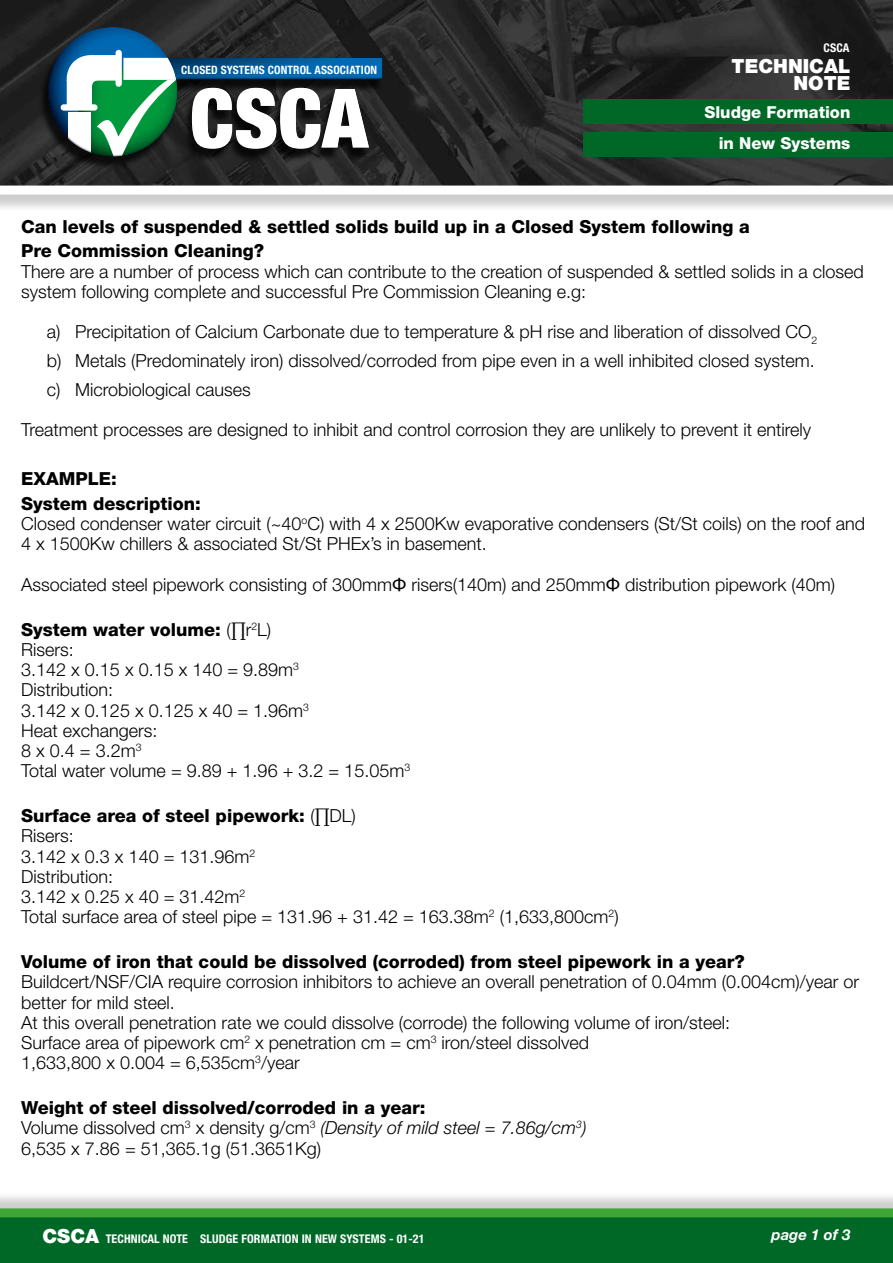
<style>
.page{position:relative;width:893px;height:1263px;background:#fff}
.page>*{position:absolute;margin:0;border:0;box-sizing:border-box;transform-origin:0 0}
.t1{font:900 condensed 82.05px "Helvetica Neue";color:#fff}
.t2{font:900 19.5px/16.5px "Helvetica Neue";color:#fff;text-align:right}
.t3{font:300 18px/20.2px "Helvetica Neue";color:#000}
.t4{font:800 18px/24.5px "Helvetica Neue";color:#000}
.t5{font:800 16.5px "Helvetica Neue";color:#fff}
.t6{font:italic 700 15px "Helvetica Neue";color:#fff}
.t7{font:700 condensed 12px "Helvetica Neue";letter-spacing:.01em;color:#fff}
.t8{font:700 condensed 11.55px "Helvetica Neue";letter-spacing:.01em;color:#fff}
.s1{font-family:"Arial";font-weight:400}
.s2{font-weight:800}
.s3{font-style:italic}
.s4{font-weight:900;font-stretch:normal;font-size:19.5px}
</style>
<div class="page">
<div style="left:0;top:1191px;width:893px;height:72px;background:#000;opacity:.2"></div>
<svg style="left:0;top:1208px;width:893px;height:55px;background:#0b7229"></svg>
<div style="left:0;top:0;width:893px;height:213px;background:#000;opacity:.2"></div>
<svg style="left:0;top:0;width:893px;height:195px;background:#3a3a3a"></svg>
<svg style="left:42px;top:11px;width:342px;height:162px;background:#2d4547"></svg>
<div style="left:583px;top:132px;width:310px;height:24px;background:#006826"></div>
<div style="left:583px;top:99px;width:310px;height:25px;background:#006826"></div>
<p class="t8" style="left:181px;top:62px;width:198px">CLOSED SYSTEMS CONTROL ASSOCIATION</p>
<h1 class="t1" style="left:190px;top:68px;width:179px">CSCA</h1>
<p class="t7" style="left:823px;top:40px;width:27px">CSCA</p>
<p class="t2" style="left:732px;top:58px;width:120px">TECHNICAL<br>NOTE</p>
<p class="t5" style="left:704px;top:102px;width:148px">Sludge Formation</p>
<p class="t5" style="left:719px;top:134px;width:133px">in New Systems</p>
<p class="t4" style="left:21px;top:214px;width:730px">Can levels of suspended &amp; settled solids build up in a Closed System following a<br>Pre Commission Cleaning?</p>
<p class="t3" style="left:21px;top:261px;width:844px">There are a number of process which can contribute to the creation of suspended &amp; settled solids in a closed system following complete and successful Pre Commission Cleaning e.g:</p>
<p class="t3" style="left:47px;top:317px;width:772px;line-height:28.8px">a) Precipitation of Calcium Carbonate due to temperature &amp; pH rise and liberation of dissolved CO<sub>2 </sub>b) Metals (Predominately iron) dissolved/corroded from pipe even in a well inhibited closed system. c) Microbiological causes</p>
<p class="t3" style="left:21px;top:419px;width:791px">Treatment processes are designed to inhibit and control corrosion they are unlikely to prevent it entirely</p>
<p class="t4" style="left:21px;top:467px;width:181px">EXAMPLE:<br>System description:</p>
<p class="t3" style="left:21px;top:513px;width:845px">Closed condenser water circuit (~40<sup>o</sup>C) with 4 x 2500Kw evaporative condensers (St/St coils) on the roof and<br>4 x 1500Kw chillers &amp; associated St/St PHEx’s in basement.</p>
<p class="t3" style="left:21px;top:574px;width:815px">Associated steel pipework consisting of 300mm<span class="s1">Φ</span> risers(140m) and 250mm<span class="s1">Φ</span> distribution pipework (40m)</p>
<p class="t3" style="left:21px;top:619px;width:390px"><span class="s2">System water volume:</span> (∏r<sup>2</sup>L)<br>Risers:<br>3.142 x 0.15 x 0.15 x 140 = 9.89m<sup>3<br></sup>Distribution:<br>3.142 x 0.125 x 0.125 x 40 = 1.96m<sup>3<br></sup>Heat exchangers:<br>8 x 0.4 = 3.2m<sup>3<br></sup>Total water volume = 9.89 + 1.96 + 3.2 = 15.05m<sup>3</sup></p>
<p class="t3" style="left:21px;top:805px;width:599px"><span class="s2">Surface area of steel pipework:</span> (∏DL)<br>Risers:<br>3.142 x 0.3 x 140 = 131.96m<sup>2<br></sup>Distribution:<br>3.142 x 0.25 x 40 = 31.42m<sup>2<br></sup>Total surface area of steel pipe = 131.96 + 31.42 = 163.38m<sup>2</sup> (1,633,800cm<sup>2</sup>)</p>
<p class="t4" style="left:21px;top:949px;width:725px">Volume of iron that could be dissolved (corroded) from steel pipework in a year?</p>
<p class="t3" style="left:21px;top:971px;width:839px">Buildcert/NSF/CIA require corrosion inhibitors to achieve an overall penetration of 0.04mm (0.004cm)/year or better for mild steel.<br>At this overall penetration rate we could dissolve (corrode) the following volume of iron/steel:<br>Surface area of pipework cm<sup>2</sup> x penetration cm = cm<sup>3</sup> iron/steel dissolved<br>1,633,800 x 0.004 = 6,535cm<sup>3</sup>/year</p>
<p class="t3" style="left:21px;top:1097px;width:567px"><span class="s2">Weight of steel dissolved/corroded in a year:<br></span>Volume dissolved cm<sup>3</sup> x density g/cm<sup>3</sup> <span class="s3">(Density of mild steel = 7.86g/cm</span><sup>3</sup><span class="s3">)<br></span>6,535 x 7.86 = 51,365.1g (51.3651Kg)</p>
<p class="t7" style="left:43px;top:1231px;width:384px"><span class="s4">CSCA</span> TECHNICAL NOTE SLUDGE FORMATION IN NEW SYSTEMS - 01-21</p>
<p class="t6" style="left:771px;top:1225px;width:80px">page 1 of 3</p>
</div>
